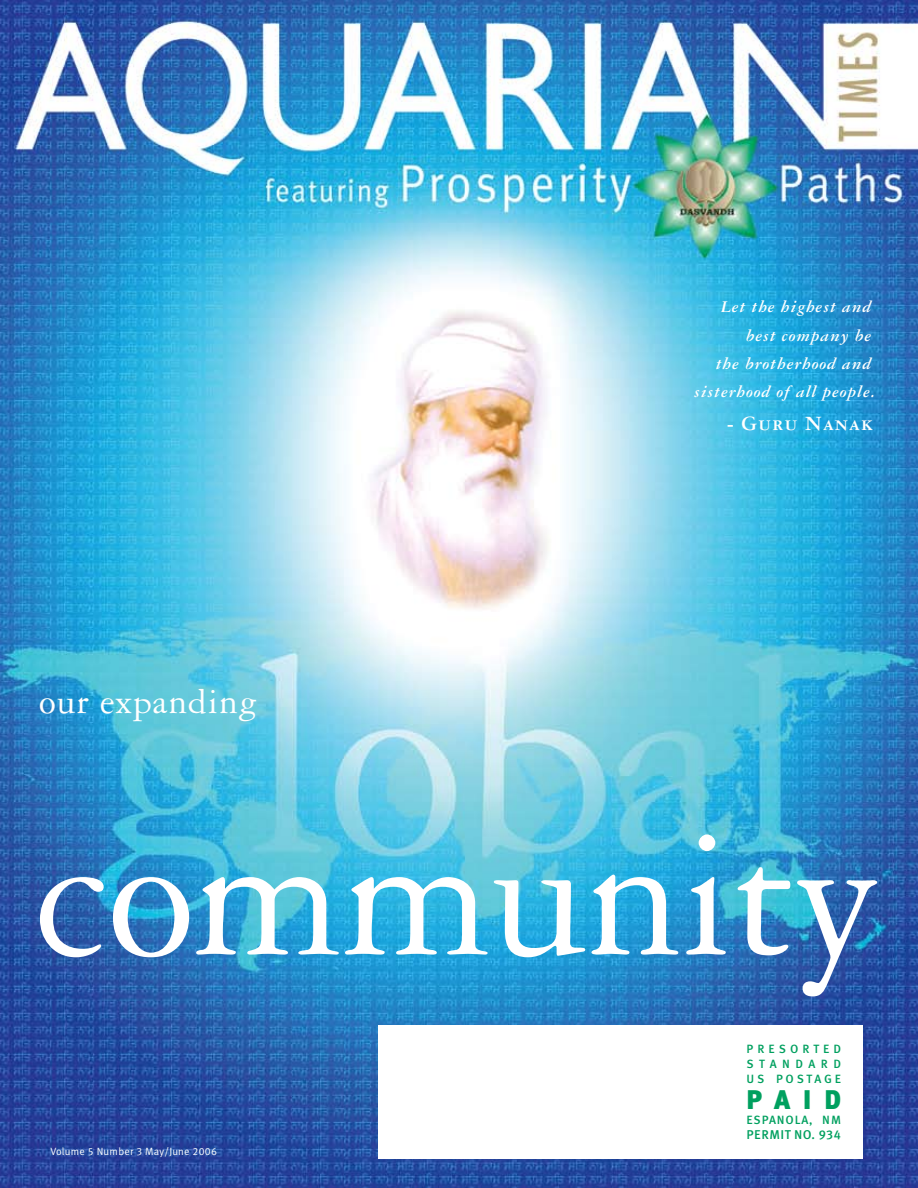
<style>
.page{position:relative;width:918px;height:1188px;background:#fff}
.page>*{position:absolute;margin:0;border:0;box-sizing:border-box;transform-origin:0 0}
.t1{font:193.8px "Garamond Three";letter-spacing:-.01em;color:#fff}
.t2{font:37.5px "Garamond Three";letter-spacing:.025em;color:#fff}
.t3{font:27px "Meta Black LF";color:#00a05f}
.t4{font:21.6px "Garamond Three Bold SC";letter-spacing:.05em;color:#fff}
.t5{font:17.55px/28.3px "Garamond Three Bold Italic Os F";letter-spacing:.05em;color:#fff;text-align:right}
.t6{font:12.75px "Meta Medium LF Caps";letter-spacing:.035em;color:#00a05f}
.t7{font:12px/15px "Meta Medium LF Caps";letter-spacing:.27em;color:#00a05f;text-align:justify}
.t8{font:12px "Meta Medium LF Caps";letter-spacing:.075em;color:#00a05f}
.t9{font:10.5px "Meta Normal LF";letter-spacing:.025em;color:#fff}
</style>
<div class="page">
<img style="left:0;top:0;width:918px;height:1188px">
<div style="left:378px;top:1025px;width:485px;height:134px;background:#fff"></div>
<h2 class="t2" style="left:39px;top:682px;width:220px">our expanding</h2>
<p class="t5" style="left:694px;top:293px;width:182px">Let the highest and best company be<br>the brotherhood and sisterhood of all people.</p>
<p class="t4" style="left:727px;top:411px;width:148px">- Guru Nanak</p>
<h1 class="t1" style="left:35px;top:791px;width:847px">community</h1>
<p class="t9" style="left:50px;top:1145px;width:168px">Volume 5 Number 3 May/June 2006</p>
<p class="t7" style="left:747px;top:1041px;width:96px">PRESORTED STANDARD US POSTAGE</p>
<h3 class="t3" style="left:747px;top:1083px;width:96px">PAID</h3>
<p class="t8" style="left:747px;top:1113px;width:96px">ESPANOLA, NM</p>
<p class="t6" style="left:747px;top:1127px;width:96px">PERMIT NO. 934</p>
</div>
